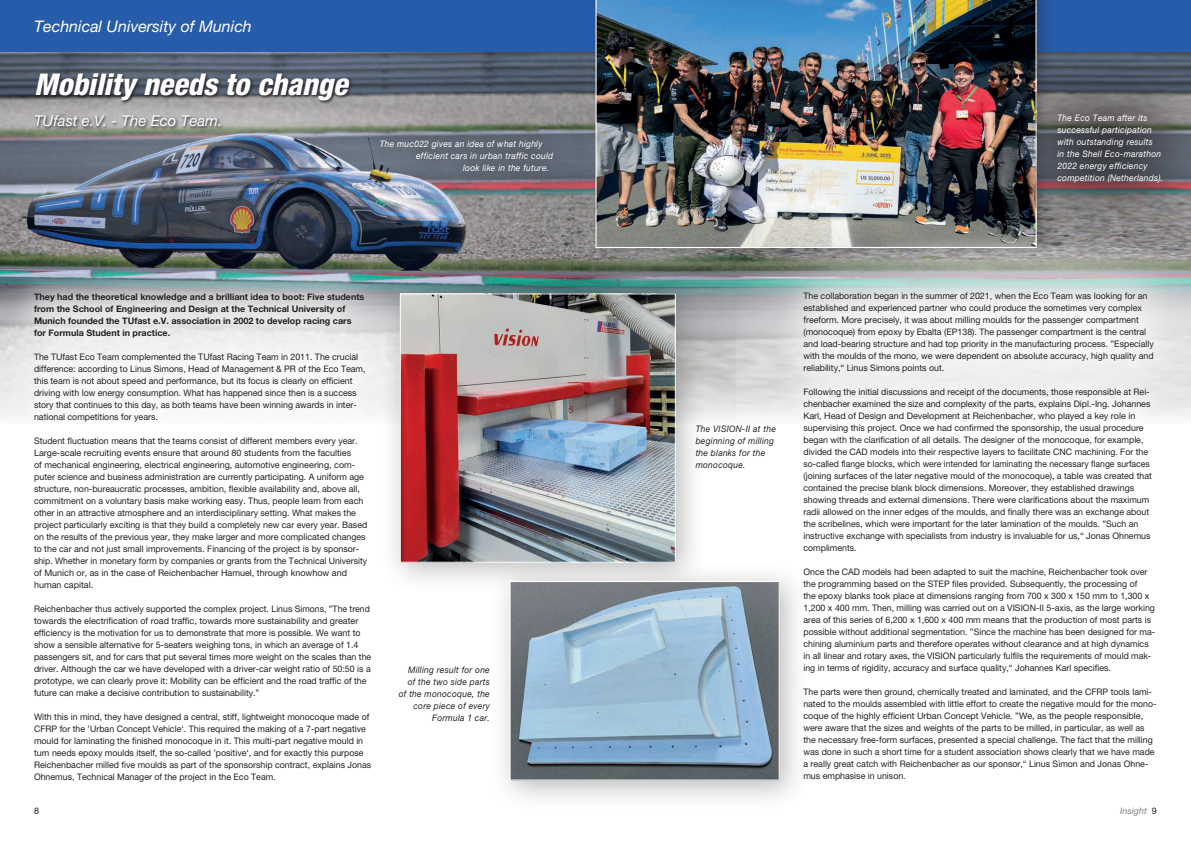
<style>
.page{position:relative;width:1191px;height:842px;background:#fff}
.page>*{position:absolute;margin:0;border:0;box-sizing:border-box;transform-origin:0 0}
.t1{font:italic 800 condensed 30px "Helvetica Neue";color:#fff}
.t2{font:italic 16px "Helvetica Neue";color:#fff}
.t3{font:italic 15px "Helvetica Neue";color:#fff}
.t4{font:9px/12px "Helvetica Neue";color:#231f20}
.t5{font:700 9px/12px "Helvetica Neue";color:#231f20}
.t6{font:italic 9px/12px "Helvetica Neue";letter-spacing:.03em;color:#fff;scale:.94 1}
.t7{font:italic 9px/12px "Helvetica Neue";letter-spacing:.03em;color:#231f20;scale:.94 1}
.t8{font:italic 9px "Helvetica Neue";color:#808285}
.s1{font-style:normal;color:#231f20}
</style>
<div class="page">
<img style="left:0;top:51px;width:595px;height:223px">
<svg style="left:0;top:102px;width:478px;height:41px;background:#909296"></svg>
<div style="left:380px;top:274px;width:327px;height:320px;background:#231f20;opacity:.3"></div>
<img style="left:402px;top:295px;width:272px;height:266px">
<div style="left:490px;top:561px;width:320px;height:250px;background:#231f20;opacity:.3"></div>
<img style="left:511px;top:583px;width:262px;height:196px">
<div style="left:509px;top:581px;width:271px;height:200px;border:1px solid #fff"></div>
<svg style="left:4px;top:263px;width:396px;height:331px"></svg>
<div style="left:0;top:0;width:1191px;height:51px;background:#275caa"></div>
<div style="left:589px;top:0;width:465px;height:260px;background:#231f20;opacity:.3"></div>
<img style="left:595px;top:0;width:441px;height:248px">
<svg style="left:366px;top:125px;width:201px;height:62px;background:#6c6f78"></svg>
<div style="left:996px;top:53px;width:195px;height:190px;background:#231f20;opacity:.75"></div>
<img style="left:617px;top:237px;width:574px;height:173px">
<svg style="left:773px;top:262px;width:411px;height:549px"></svg>
<svg style="left:33px;top:72px;width:321px;height:59px;background:#78797c"></svg>
<h2 class="t2" style="left:34px;top:17px;width:219px">Technical University of Munich</h2>
<h1 class="t1" style="left:34px;top:66px;width:315px">Mobility needs to change</h1>
<h3 class="t3" style="left:34px;top:112px;width:190px">TUfast e.V. - The Eco Team.</h3>
<p class="t6" style="left:380px;top:138px;width:175px">The muc022 gives an idea of what highly</p>
<p class="t6" style="left:416px;top:150px;width:147px">efficient cars in urban traffic could</p>
<p class="t6" style="left:463px;top:162px;width:93px">look like in the future.</p>
<p class="t5" style="left:34px;top:290px;width:332px">They had the theoretical knowledge and a brilliant idea to boot: Five students from the School of Engineering and Design at the Technical University of Munich founded the TUfast e.V. association in 2002 to develop racing cars for Formula Student in practice.</p>
<p class="t4" style="left:34px;top:350px;width:333px">The TUfast Eco Team complemented the TUfast Racing Team in 2011. The crucial difference: according to Linus Simons, Head of Management &amp; PR of the Eco Team, this team is not about speed and performance, but its focus is clearly on efficient driving with low energy consumption. What has happened since then is a success story that continues to this day, as both teams have been winning awards in inter&shy;national competitions for years.</p>
<p class="t4" style="left:34px;top:434px;width:335px">Student fluctuation means that the teams consist of different members every year.<br>Large-scale recruiting events ensure that around 80 students from the faculties<br>of mechanical engineering, electrical engineering, automotive engineering, com&shy;puter science and business administration are currently participating. A uniform age structure, non-bureaucratic processes, ambition, flexible availability and, above all, commitment on a voluntary basis make working easy. Thus, people learn from each other in an attractive atmosphere and an interdisciplinary setting. What makes the project particularly exciting is that they build a completely new car every year. Based on the results of the previous year, they make larger and more complicated changes to the car and not just small improvements. Financing of the project is by sponsor&shy;ship. Whether in monetary form by companies or grants from the Technical University of Munich or, as in the case of Reichenbacher Hamuel, through knowhow and human capital.</p>
<p class="t4" style="left:34px;top:602px;width:339px">Reichenbacher thus actively supported the complex project. Linus Simons, ”The trend towards the electrification of road traffic, towards more sustainability and greater efficiency is the motivation for us to demonstrate that more is possible. We want to show a sensible alternative for 5-seaters weighing tons, in which an average of 1.4 passengers sit, and for cars that put several times more weight on the scales than the driver. Although the car we have developed with a driver-car weight ratio of 50:50 is a prototype, we can clearly prove it: Mobility can be efficient and the road traffic of the future can make a decisive contribution to sustainability.”</p>
<p class="t4" style="left:34px;top:710px;width:339px">With this in mind, they have designed a central, stiff, lightweight monocoque made of CFRP for the ’Urban Concept Vehicle‘. This required the making of a 7-part negative mould for laminating the finished monocoque in it. This multi-part negative mould in turn needs epoxy moulds itself, the so-called ’positive‘, and for exactly this purpose Reichenbacher milled five moulds as part of the sponsorship contract, explains Jonas Ohnemus, Technical Manager of the project in the Eco Team.</p>
<p class="t7" style="left:399px;top:664px;width:98px;text-align:right">Milling result for one of the two side parts of the monocoque, the core piece of every<br>Formula 1 car.</p>
<p class="t6" style="left:1057px;top:111px;width:114px">The Eco Team after its successful participation with outstanding results<br>in the Shell Eco-marathon<br>2022 energy efficiency competition (Netherlands).</p>
<p class="t7" style="left:695px;top:423px;width:87px">The VISION-II at the beginning of milling the blanks for the monocoque.</p>
<p class="t4" style="left:803px;top:290px;width:352px">The collaboration began in the summer of 2021, when the Eco Team was looking for an established and experienced partner who could produce the sometimes very complex freeform. More precisely, it was about milling moulds for the passenger compartment (monocoque) from epoxy by Ebalta (EP138). The passenger compartment is the central and load-bearing structure and had top priority in the manufacturing process. ”Especially with the moulds of the mono, we were dependent on absolute accuracy, high quality and reliability,“ Linus Simons points out.</p>
<p class="t4" style="left:803px;top:386px;width:350px">Following the initial discussions and receipt of the documents, those responsible at Rei&shy;chenbacher examined the size and complexity of the parts, explains Dipl.-Ing. Johannes Karl, Head of Design and Development at Reichenbacher, who played a key role in supervising this project. Once we had confirmed the sponsorship, the usual procedure began with the clarification of all details. The designer of the monocoque, for example, divided the CAD models into their respective layers to facilitate CNC machining. For the so-called flange blocks, which were intended for laminating the necessary flange surfaces (joining surfaces of the later negative mould of the monocoque), a table was created that contained the precise blank block dimensions. Moreover, they established drawings showing threads and external dimensions. There were clarifications about the maximum radii allowed on the inner edges of the moulds, and finally there was an exchange about the scribelines, which were important for the later lamination of the moulds. ”Such an instructive exchange with specialists from industry is invaluable for us,“ Jonas Ohnemus compliments.</p>
<p class="t4" style="left:803px;top:566px;width:353px">Once the CAD models had been adapted to suit the machine, Reichenbacher took over the programming based on the STEP files provided. Subsequently, the processing of<br>the epoxy blanks took place at dimensions ranging from 700 x 300 x 150 mm to 1,300 x 1,200 x 400 mm. Then, milling was carried out on a VISION-II 5-axis, as the large working area of this series of 6,200 x 1,600 x 400 mm means that the production of most parts is possible without additional segmentation. ”Since the machine has been designed for ma&shy;chining aluminium parts and therefore operates without clearance and at high dynamics in all linear and rotary axes, the VISION particularly fulfils the requirements of mould mak&shy;ing in terms of rigidity, accuracy and surface quality,“ Johannes Karl specifies.</p>
<p class="t4" style="left:803px;top:686px;width:355px">The parts were then ground, chemically treated and laminated, and the CFRP tools lami&shy;nated to the moulds assembled with little effort to create the negative mould for the mono&shy;coque of the highly efficient Urban Concept Vehicle. ”We, as the people responsible, were aware that the sizes and weights of the parts to be milled, in particular, as well as the necessary free-form surfaces, presented a special challenge. The fact that the milling was done in such a short time for a student association shows clearly that we have made a really great catch with Reichenbacher as our sponsor,“ Linus Simon and Jonas Ohne&shy;mus emphasise in unison.</p>
<p class="t4" style="left:34px;top:805px;width:7px">8</p>
<p class="t8" style="left:1120px;top:806px;width:38px">Insight <span class="s1">9</span></p>
</div>
